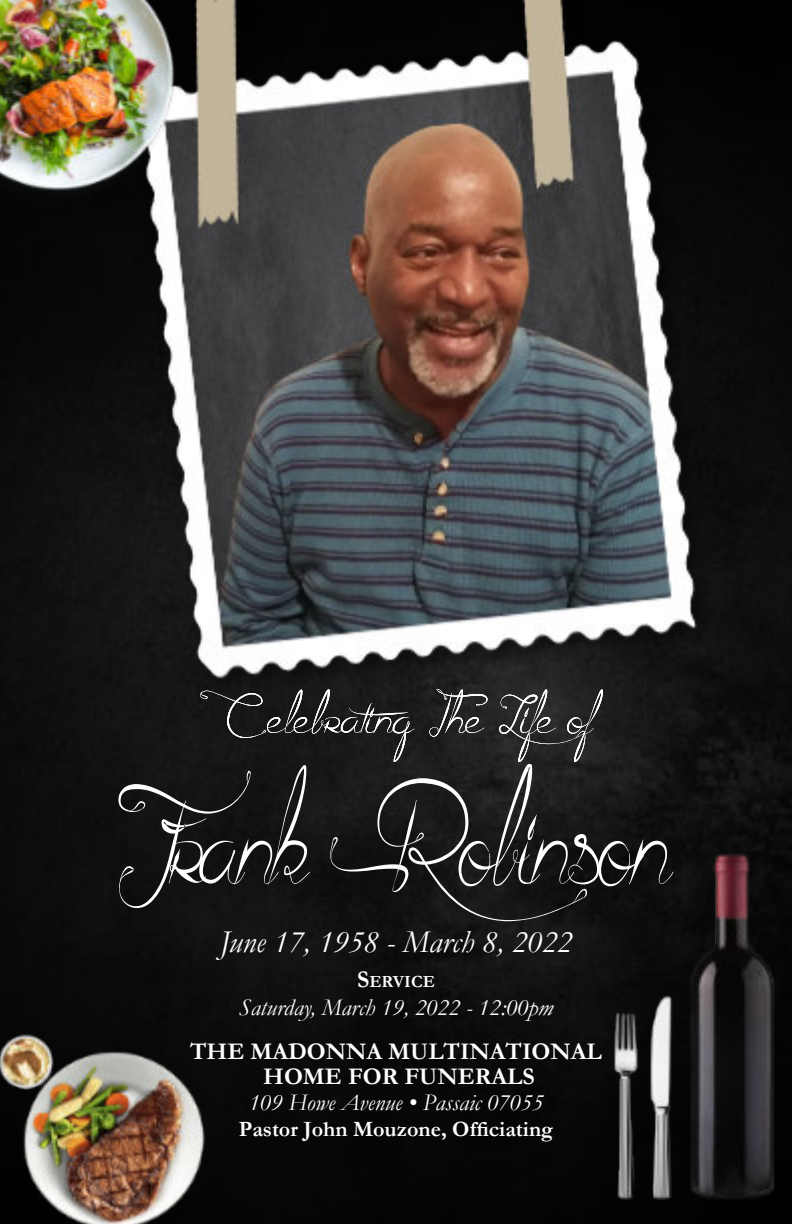
<style>
.page{position:relative;width:792px;height:1224px;background:#fff}
.page>*{position:absolute;margin:0;border:0;box-sizing:border-box;transform-origin:0 0}
.t1{font:italic 231.4px "Ailet Fines Herbes";letter-spacing:-.03em;color:#fff;scale:.78 1}
.t2{font:italic 83.6px "Ailet Fines Herbes";color:#fff}
.t3{font:italic 32px "Garamond";color:#fff}
.t4{font:italic 24px "Garamond";color:#fff}
.t5{font:700 24px/24.4px "Garamond";color:#fff;text-align:center}
.t6{font:700 22px "Garamond";color:#fff}
.t7{font:700 17.2px "Garamond";color:#fff}
.s1{font-size:24px}
</style>
<div class="page">
<img style="left:0;top:0;width:792px;height:1224px">
<img style="left:135px;top:0;width:581px;height:700px">
<img style="left:613px;top:996px;width:59px;height:204px">
<img style="left:690px;top:853px;width:84px;height:348px">
<img style="left:0;top:0;width:178px;height:218px">
<img style="left:0;top:1009px;width:216px;height:215px">
<h2 class="t2" style="left:199px;top:670px;width:396px">Celebrating The Life of</h2>
<h1 class="t1" style="left:115px;top:710px;width:717px">Frank Robinson</h1>
<h3 class="t3" style="left:220px;top:931px;width:354px">June 17, 1958 - March 8, 2022</h3>
<p class="t7" style="left:357px;top:976px;width:79px"><span class="s1">S</span>ERVICE</p>
<p class="t4" style="left:239px;top:1000px;width:316px">Saturday, March 19, 2022 - 12:00pm</p>
<p class="t5" style="left:190px;top:1043px;width:413px">THE MADONNA MULTINATIONAL<br>HOME FOR FUNERALS</p>
<p class="t4" style="left:249px;top:1094px;width:296px">109 Howe Avenue • Passaic 07055</p>
<p class="t6" style="left:239px;top:1121px;width:316px">Pastor John Mouzone, Officiating</p>
</div>
